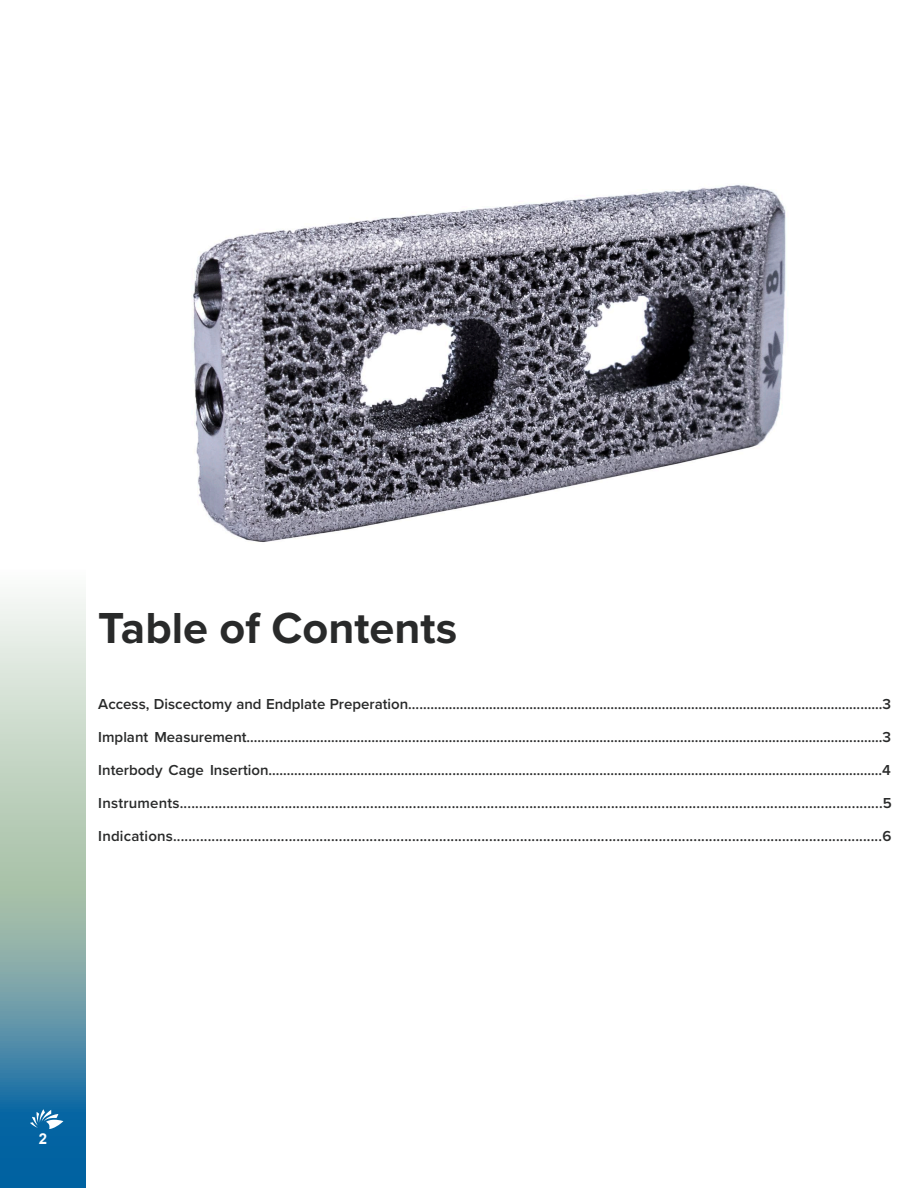
<style>
.page{position:relative;width:918px;height:1188px;background:#fff}
.page>*{position:absolute;margin:0;border:0;box-sizing:border-box;transform-origin:0 0}
.t1{font:700 45px "Proxima Nova";color:#292a2a}
.t2{font:600 15px "Proxima Nova";color:#292a2a}
.t3{font:700 15px "Arial";color:#fff}
</style>
<div class="page">
<svg style="left:0;top:597px;width:86px;height:591px;background:#8db3b9"></svg>
<img style="left:193px;top:185px;width:593px;height:357px">
<h1 class="t1" style="left:98px;top:594px;width:360px">Table of Contents</h1>
<p class="t2" style="left:98px;top:693px;width:794px">Access, Discectomy and Endplate Preperation.................................................................................................................................3</p>
<p class="t2" style="left:98px;top:726px;width:794px">Implant Measurement.............................................................................................................................................................................3</p>
<p class="t2" style="left:98px;top:759px;width:794px">Interbody Cage Insertion.......................................................................................................................................................................4</p>
<p class="t2" style="left:98px;top:792px;width:795px">Instruments.....................................................................................................................................................................................5</p>
<p class="t2" style="left:98px;top:825px;width:795px">Indications........................................................................................................................................................................................6</p>
<p class="t3" style="left:39px;top:1129px;width:10px">2</p>
</div>
